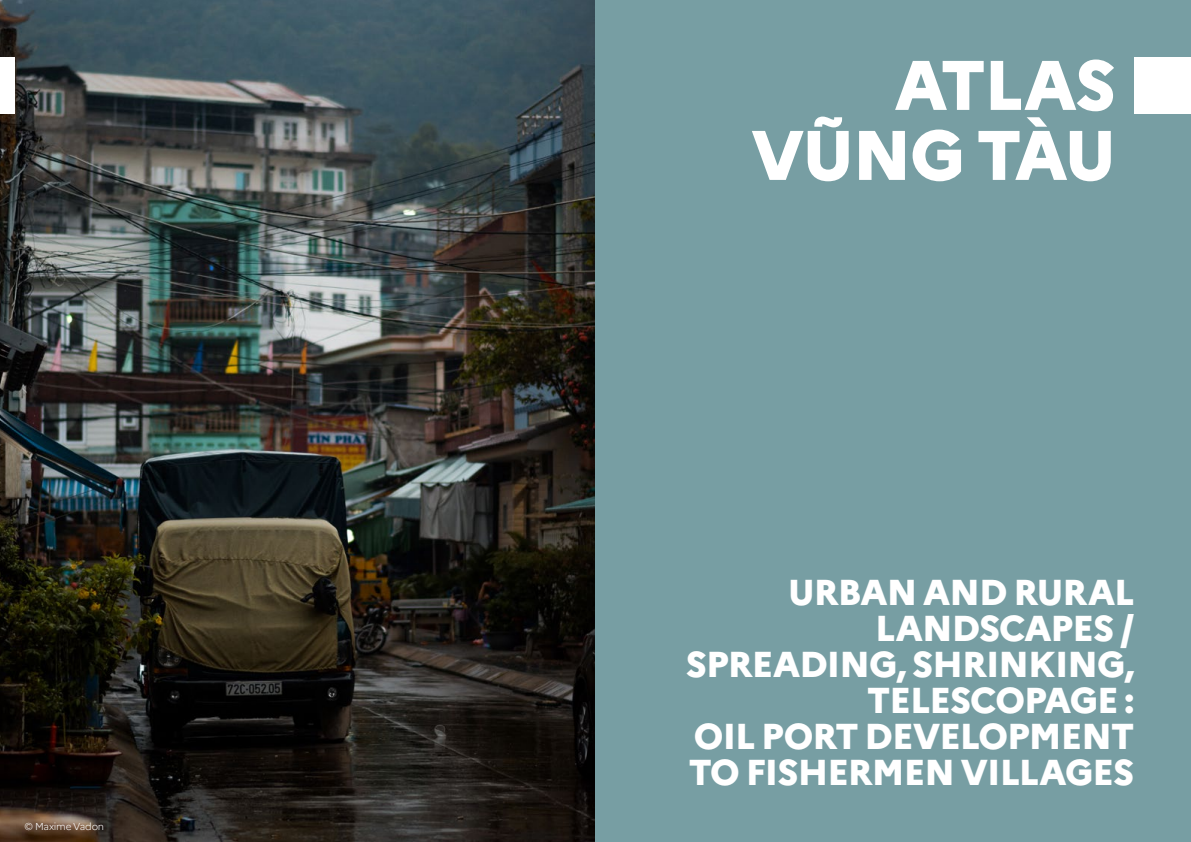
<style>
.page{position:relative;width:1191px;height:842px;background:#fff}
.page>*{position:absolute;margin:0;border:0;box-sizing:border-box;transform-origin:0 0}
.grand_titre_blanc{font:800 70px "Marianne";letter-spacing:-.025em;color:#fff}
.grand_titre_blanc-2{font:800 36px/36px "Marianne";letter-spacing:-.025em;color:#fff;text-align:right}
.texte_blanc{font:300 10px "Marianne";letter-spacing:-.02em;color:#fff}
</style>
<div class="page">
<img style="left:0;top:0;width:595px;height:842px">
<div style="left:595px;top:0;width:596px;height:842px;background:#779ea3"></div>
<div style="left:1134px;top:57px;width:57px;height:56px;background:#fff"></div>
<div style="left:0;top:57px;width:14px;height:57px;background:#fff"></div>
<p class="texte_blanc" style="left:25px;top:820px;width:81px">© Maxime Vadon</p>
<p class="grand_titre_blanc" style="left:894px;top:42px;width:223px">ATLAS</p>
<p class="grand_titre_blanc" style="left:751px;top:112px;width:366px">VŨNG TÀU</p>
<p class="grand_titre_blanc-2" style="left:686px;top:574px;width:450px">URBAN AND RURAL<br>LANDSCAPES /<br>SPREADING, SHRINKING,<br>TELESCOPAGE :</p>
<p class="grand_titre_blanc-2" style="left:689px;top:718px;width:447px;text-align:left">OIL PORT DEVELOPMENT<br>TO FISHERMEN VILLAGES</p>
</div>
